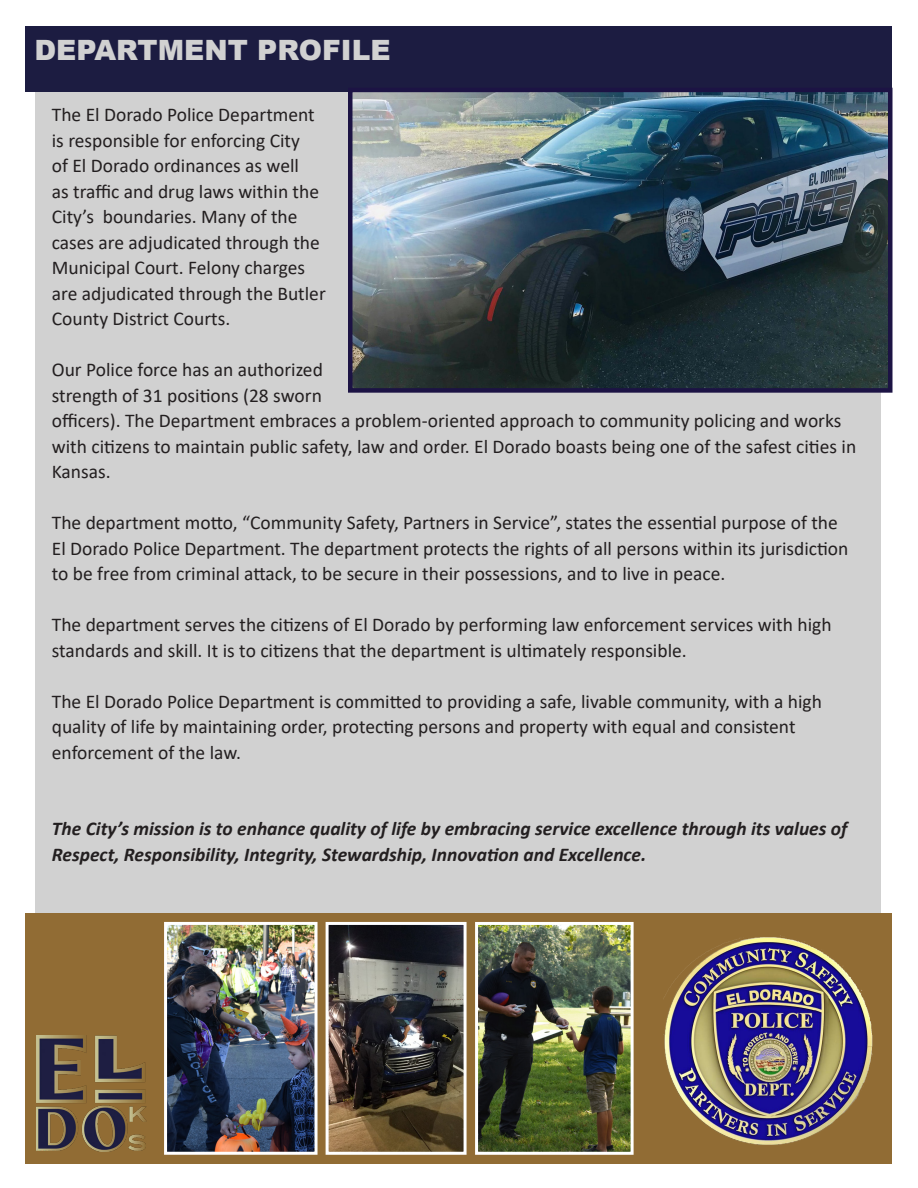
<style>
.page{position:relative;width:918px;height:1188px;background:#fff}
.page>*{position:absolute;margin:0;border:0;box-sizing:border-box;transform-origin:0 0}
.t1{font:900 28.05px "Arial";color:#d1d1d1}
.t2{font:19.5px/25.5px "Calibri";color:#231f20}
.t3{font:italic 700 19.5px/25.5px "Calibri";color:#231f20}
</style>
<div class="page">
<div style="left:35px;top:92px;width:846px;height:821px;background:#d1d1d1"></div>
<div style="left:26px;top:913px;width:866px;height:251px;background:#916c34"></div>
<img style="left:37px;top:1036px;width:110px;height:116px">
<div style="left:26px;top:27px;width:866px;height:65px;background:#1c1c41"></div>
<img style="left:663px;top:935px;width:209px;height:210px">
<img style="left:479px;top:926px;width:151px;height:225px">
<div style="left:475px;top:922px;width:159px;height:233px;border:3px solid #fff"></div>
<img style="left:330px;top:926px;width:133px;height:225px">
<div style="left:326px;top:922px;width:141px;height:233px;border:3px solid #fff"></div>
<img style="left:168px;top:926px;width:146px;height:225px">
<div style="left:164px;top:922px;width:154px;height:233px;border:3px solid #fff"></div>
<img style="left:353px;top:93px;width:534px;height:295px">
<div style="left:348px;top:88px;width:544px;height:305px;border:4px solid #1c1344"></div>
<p class="t1" style="left:35px;top:29px;width:357px">DEPARTMENT PROFILE</p>
<p class="t2" style="left:52px;top:102px;width:275px">The El Dorado Police Department is responsible for enforcing City<br>of El Dorado ordinances as well<br>as traffic and drug laws within the<br>City’s boundaries. Many of the cases are adjudicated through the<br>Municipal Court. Felony charges are adjudicated through the Butler<br>County District Courts.</p>
<p class="t2" style="left:52px;top:357px;width:806px">Our Police force has an authorized<br>strength of 31 positions (28 sworn<br>officers). The Department embraces a problem-oriented approach to community policing and works with citizens to maintain public safety, law and order. El Dorado boasts being one of the safest cities in Kansas.</p>
<p class="t2" style="left:52px;top:510px;width:798px">The department motto, “Community Safety, Partners in Service”, states the essential purpose of the<br>El Dorado Police Department. The department protects the rights of all persons within its jurisdiction to be free from criminal attack, to be secure in their possessions, and to live in peace.</p>
<p class="t2" style="left:52px;top:612px;width:781px">The department serves the citizens of El Dorado by performing law enforcement services with high standards and skill. It is to citizens that the department is ultimately responsible.</p>
<p class="t2" style="left:52px;top:688px;width:772px">The El Dorado Police Department is committed to providing a safe, livable community, with a high quality of life by maintaining order, protecting persons and property with equal and consistent enforcement of the law.</p>
<p class="t3" style="left:52px;top:815px;width:797px">The City’s mission is to enhance quality of life by embracing service excellence through its values of<br>Respect, Responsibility, Integrity, Stewardship, Innovation and Excellence.</p>
</div>
